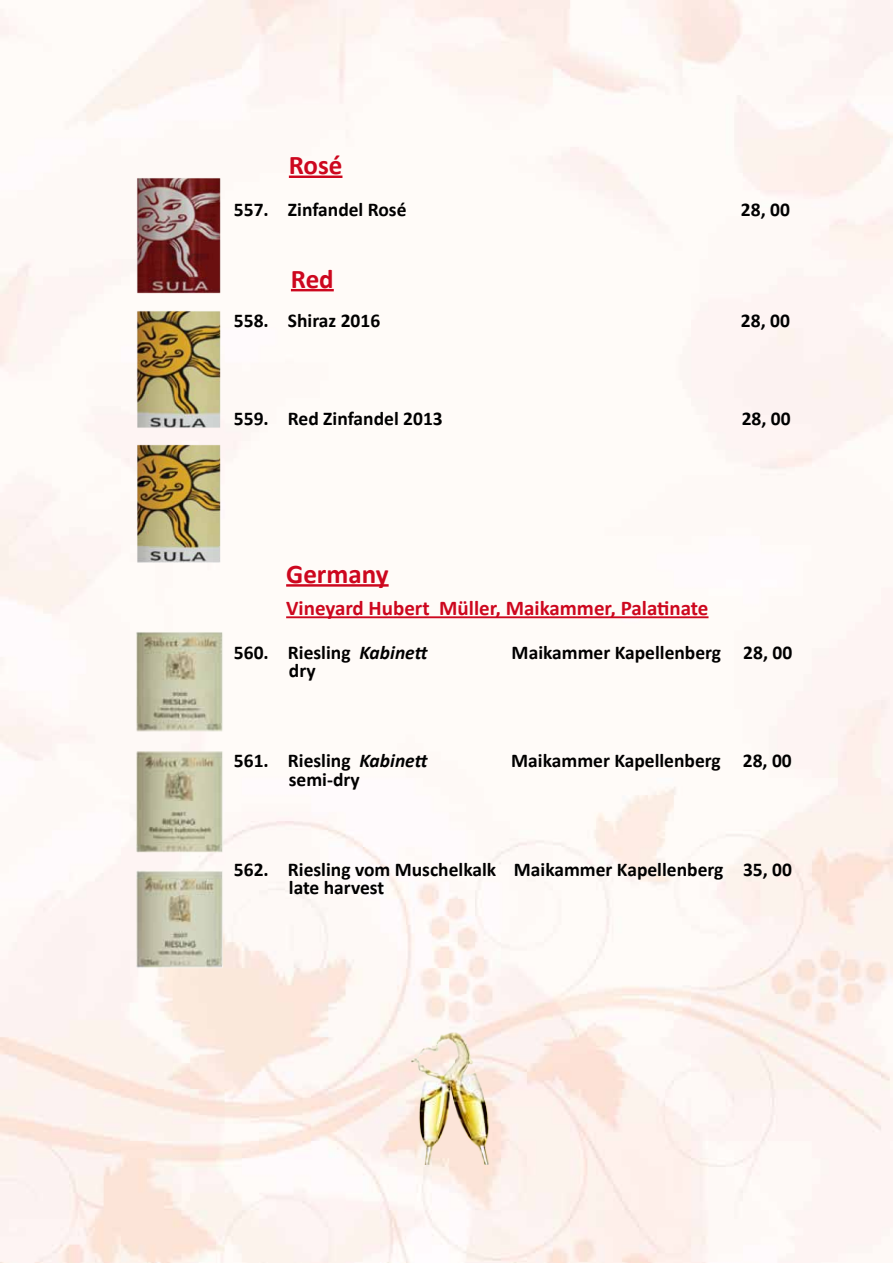
<style>
.page{position:relative;width:893px;height:1263px;background:#fff}
.page>*{position:absolute;margin:0;border:0;box-sizing:border-box;transform-origin:0 0}
.t1{font:700 27px "Calibri";color:#cd071e}
.t2{font:700 21px "Calibri";color:#cd071e}
.t3{font:700 19.5px/18px "Calibri";color:#000}
.s1{font-style:italic}
</style>
<div class="page">
<hr style="left:289px;top:176px;width:53px;height:2px;background:#cd071e">
<hr style="left:291px;top:289px;width:43px;height:2px;background:#cd071e">
<hr style="left:286px;top:584px;width:103px;height:3px;background:#cd071e">
<hr style="left:286px;top:616px;width:422px;height:2px;background:#cd071e">
<img style="left:112px;top:603px;width:136px;height:382px">
<img style="left:90px;top:163px;width:173px;height:416px">
<img style="left:379px;top:1030px;width:135px;height:134px">
<h1 class="t1" style="left:289px;top:149px;width:55px">Rosé</h1>
<p class="t3" style="left:234px;top:199px;width:174px">557. Zinfandel Rosé</p>
<p class="t3" style="left:741px;top:199px;width:50px">28, 00</p>
<h1 class="t1" style="left:291px;top:262px;width:44px">Red</h1>
<p class="t3" style="left:234px;top:311px;width:148px">558. Shiraz 2016</p>
<p class="t3" style="left:741px;top:311px;width:50px">28, 00</p>
<p class="t3" style="left:234px;top:408px;width:210px">559. Red Zinfandel 2013</p>
<p class="t3" style="left:742px;top:408px;width:50px">28, 00</p>
<h1 class="t1" style="left:286px;top:557px;width:104px">Germany</h1>
<p class="t2" style="left:286px;top:595px;width:424px">Vineyard Hubert Müller, Maikammer, Palatinate</p>
<p class="t3" style="left:234px;top:642px;width:195px">560. Riesling <span class="s1">Kabinett</span></p>
<p class="t3" style="left:512px;top:642px;width:282px">Maikammer Kapellenberg 28, 00</p>
<p class="t3" style="left:289px;top:660px;width:28px">dry</p>
<p class="t3" style="left:234px;top:750px;width:195px">561. Riesling <span class="s1">Kabinett</span></p>
<p class="t3" style="left:511px;top:750px;width:282px">Maikammer Kapellenberg 28, 00</p>
<p class="t3" style="left:289px;top:770px;width:72px">semi-dry</p>
<p class="t3" style="left:289px;top:860px;width:505px;text-indent:-55px">562. Riesling vom Muschelkalk Maikammer Kapellenberg 35, 00 late harvest</p>
</div>
